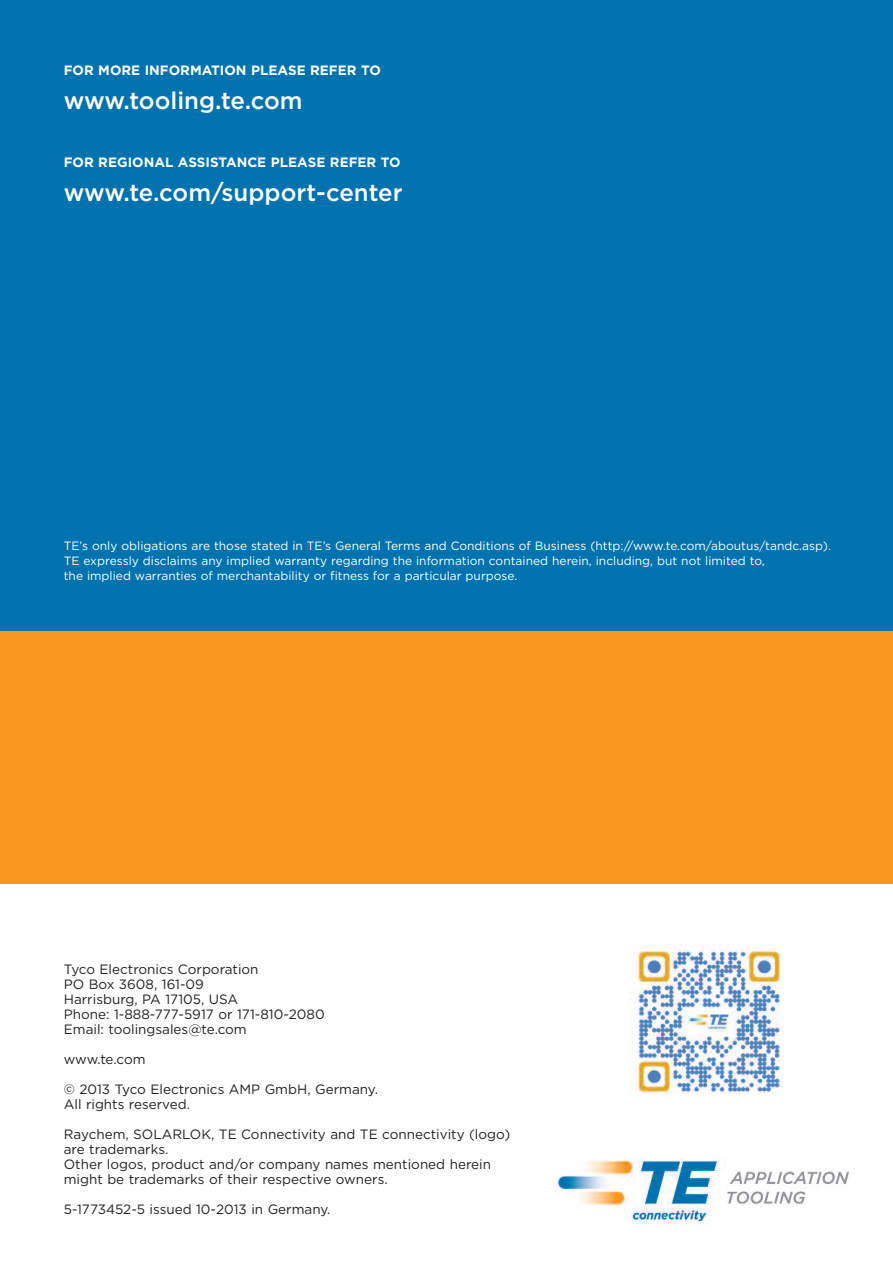
<style>
.page{position:relative;width:893px;height:1263px;background:#fff}
.page>*{position:absolute;margin:0;border:0;box-sizing:border-box;transform-origin:0 0}
.t1{font:500 24px "Gotham";color:#fff}
.t2{font:13.5px/15px "Gotham";color:#231f20}
.t3{font:700 13.5px "Gotham";color:#fff}
.t4{font:12px/15px "Gotham";color:#fff}
</style>
<div class="page">
<div style="left:0;top:0;width:893px;height:731px;background:#0073ae"></div>
<div style="left:0;top:631px;width:893px;height:253px;background:#f7971d"></div>
<img style="left:557px;top:1159px;width:292px;height:69px">
<img style="left:630px;top:944px;width:150px;height:150px">
<p class="t3" style="left:64px;top:65px;width:319px">FOR MORE INFORMATION PLEASE REFER TO</p>
<h1 class="t1" style="left:64px;top:92px;width:240px">www.tooling.te.com</h1>
<p class="t3" style="left:64px;top:157px;width:338px">FOR REGIONAL ASSISTANCE PLEASE REFER TO</p>
<h1 class="t1" style="left:64px;top:184px;width:340px">www.te.com/support-center</h1>
<p class="t4" style="left:64px;top:539px;width:769px">TE’s only obligations are those stated in TE’s General Terms and Conditions of Business (http://www.te.com/aboutus/tandc.asp).<br>TE expressly disclaims any implied warranty regarding the information contained herein, including, but not limited to,<br>the implied warranties of merchantability or fitness for a particular purpose.</p>
<p class="t2" style="left:64px;top:963px;width:262px">Tyco Electronics Corporation<br>PO Box 3608, 161-09<br>Harrisburg, PA 17105, USA<br>Phone: 1-888-777-5917 or 171-810-2080<br>Email: toolingsales@te.com</p>
<p class="t2" style="left:64px;top:1053px;width:83px">www.te.com</p>
<p class="t2" style="left:64px;top:1083px;width:316px">© 2013 Tyco Electronics AMP GmbH, Germany.<br>All rights reserved.</p>
<p class="t2" style="left:64px;top:1128px;width:448px">Raychem, SOLARLOK, TE Connectivity and TE connectivity (logo) are trademarks.<br>Other logos, product and/or company names mentioned herein might be trademarks of their respective owners.</p>
<p class="t2" style="left:64px;top:1203px;width:268px">5-1773452-5 issued 10-2013 in Germany.</p>
</div>
